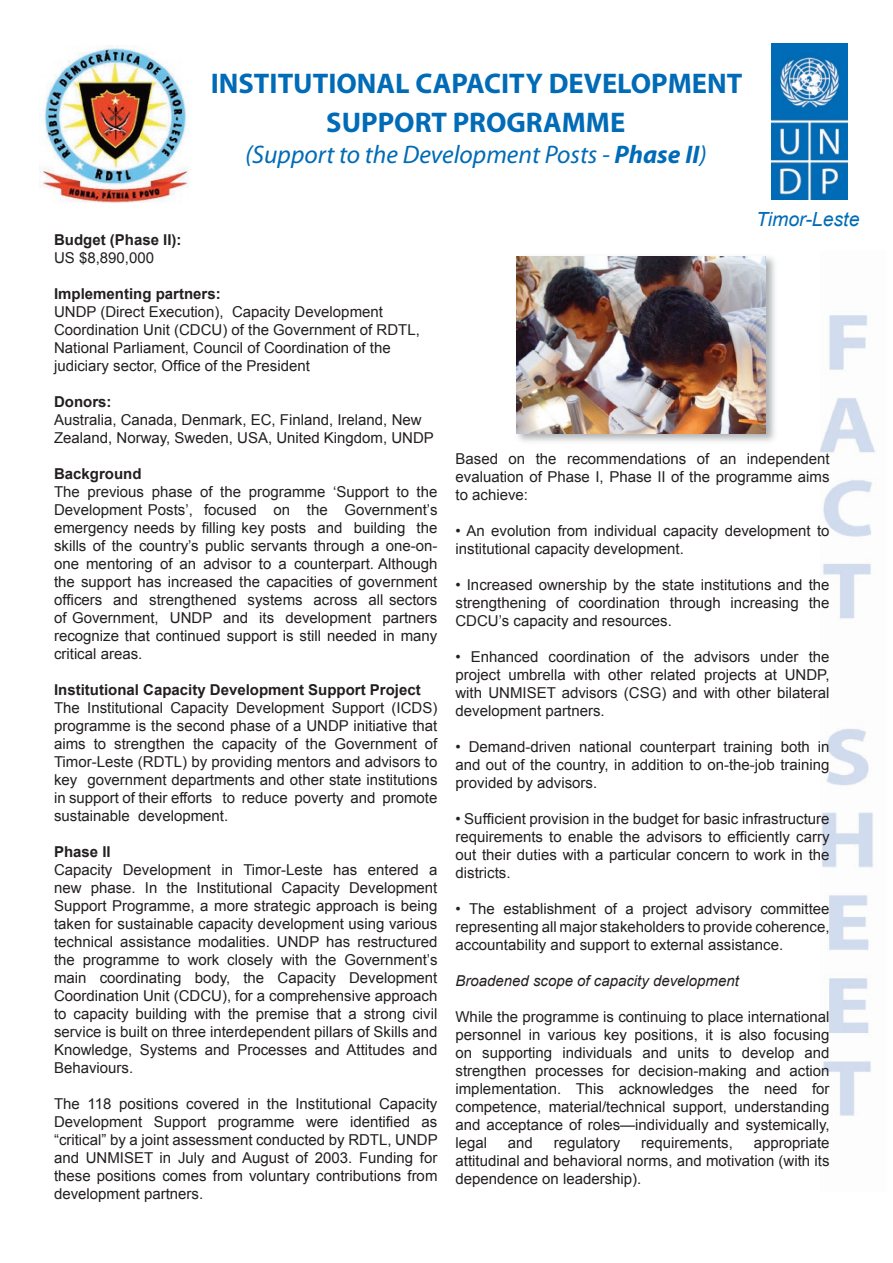
<style>
.page{position:relative;width:893px;height:1263px;background:#fff}
.page>*{position:absolute;margin:0;border:0;box-sizing:border-box;transform-origin:0 0}
.t1{font:700 28.5px/39.6px "Myriad";color:#006bb6;text-align:center}
.t2{font:italic 25.5px "Myriad";color:#006bb6}
.t3{font:italic 19.5px "Arial";color:#006bb7}
.t4{font:15px/18px "Arial";color:#231f20;text-align:justify}
.t5{font:700 15px "Arial";color:#231f20}
.t6{font:italic 15px "Arial";color:#231f20}
.s1{font-weight:700}
</style>
<div class="page">
<img style="left:820px;top:315px;width:55px;height:801px">
<img style="left:40px;top:46px;width:148px;height:157px">
<img style="left:771px;top:44px;width:77px;height:155px">
<img style="left:516px;top:256px;width:259px;height:186px">
<img style="left:517px;top:257px;width:249px;height:177px">
<h1 class="t1" style="left:211px;top:65px;width:533px">INSTITUTIONAL CAPACITY DEVELOPMENT<br>SUPPORT PROGRAMME</h1>
<h2 class="t2" style="left:245px;top:142px;width:463px">(Support to the Development Posts - <span class="s1">Phase II</span>)</h2>
<h3 class="t3" style="left:756px;top:208px;width:105px">Timor-Leste</h3>
<p class="t5" style="left:54px;top:231px;width:129px">Budget (Phase II):</p>
<p class="t4" style="left:54px;top:249px;width:102px">US $8,890,000</p>
<p class="t5" style="left:54px;top:285px;width:168px">Implementing partners:</p>
<p class="t4" style="left:54px;top:303px;width:367px;text-align:left">UNDP (Direct Execution), Capacity Development Coordination Unit (CDCU) of the Government of RDTL, National Parliament, Council of Coordination of the judiciary sector, Office of the President</p>
<p class="t5" style="left:54px;top:393px;width:59px">Donors:</p>
<p class="t4" style="left:54px;top:411px;width:381px">Australia, Canada, Denmark, EC, Finland, Ireland, New<br>Zealand, Norway, Sweden, USA, United Kingdom, UNDP</p>
<p class="t5" style="left:54px;top:465px;width:89px">Background</p>
<p class="t4" style="left:54px;top:483px;width:385px">The previous phase of the programme ‘Support to the Development Posts’, focused on the Government’s emergency needs by filling key posts and building the skills of the country’s public servants through a one-on&shy;one mentoring of an advisor to a counterpart. Although the support has increased the capacities of government officers and strengthened systems across all sectors of Government, UNDP and its development partners recognize that continued support is still needed in many critical areas.</p>
<p class="t5" style="left:54px;top:681px;width:368px">Institutional Capacity Development Support Project</p>
<p class="t4" style="left:54px;top:699px;width:385px">The Institutional Capacity Development Support (ICDS) programme is the second phase of a UNDP initiative that aims to strengthen the capacity of the Government of Timor-Leste (RDTL) by providing mentors and advisors to key government departments and other state institutions in support of their efforts to reduce poverty and promote sustainable development.</p>
<p class="t5" style="left:54px;top:843px;width:58px">Phase II</p>
<p class="t4" style="left:54px;top:861px;width:385px">Capacity Development in Timor-Leste has entered a new phase. In the Institutional Capacity Development Support Programme, a more strategic approach is being taken for sustainable capacity development using various technical assistance modalities. UNDP has restructured the programme to work closely with the Government’s main coordinating body, the Capacity Development Coordination Unit (CDCU), for a comprehensive approach to capacity building with the premise that a strong civil service is built on three interdependent pillars of Skills and Knowledge, Systems and Processes and Attitudes and Behaviours.</p>
<p class="t4" style="left:54px;top:1095px;width:385px">The 118 positions covered in the Institutional Capacity Development Support programme were identified as “critical” by a joint assessment conducted by RDTL, UNDP and UNMISET in July and August of 2003. Funding for these positions comes from voluntary contributions from development partners.</p>
<p class="t4" style="left:455px;top:450px;width:376px">Based on the recommendations of an independent evaluation of Phase I, Phase II of the programme aims to achieve:</p>
<p class="t4" style="left:455px;top:522px;width:376px">• An evolution from individual capacity development to institutional capacity development.</p>
<p class="t4" style="left:455px;top:576px;width:376px">• Increased ownership by the state institutions and the strengthening of coordination through increasing the CDCU’s capacity and resources.</p>
<p class="t4" style="left:455px;top:648px;width:376px">• Enhanced coordination of the advisors under the project umbrella with other related projects at UNDP, with UNMISET advisors (CSG) and with other bilateral development partners.</p>
<p class="t4" style="left:455px;top:738px;width:376px">• Demand-driven national counterpart training both in and out of the country, in addition to on-the-job training provided by advisors.</p>
<p class="t4" style="left:455px;top:810px;width:376px">• Sufficient provision in the budget for basic infrastructure requirements to enable the advisors to efficiently carry out their duties with a particular concern to work in the districts.</p>
<p class="t4" style="left:455px;top:900px;width:376px">• The establishment of a project advisory committee representing all major stakeholders to provide coherence, accountability and support to external assistance.</p>
<p class="t6" style="left:455px;top:972px;width:285px">Broadened scope of capacity development</p>
<p class="t4" style="left:455px;top:1008px;width:376px">While the programme is continuing to place international personnel in various key positions, it is also focusing on supporting individuals and units to develop and strengthen processes for decision-making and action implementation. This acknowledges the need for competence, material/technical support, understanding and acceptance of roles—individually and systemically, legal</p>
<p class="t4" style="left:455px;top:1134px;width:376px;text-indent:298px">appropriate attitudinal and behavioral norms, and motivation (with its dependence on leadership).</p>
<p class="t4" style="left:508px;top:1134px;width:27px">and</p>
<p class="t4" style="left:554px;top:1134px;width:68px">regulatory</p>
<p class="t4" style="left:641px;top:1134px;width:93px">requirements,</p>
</div>
